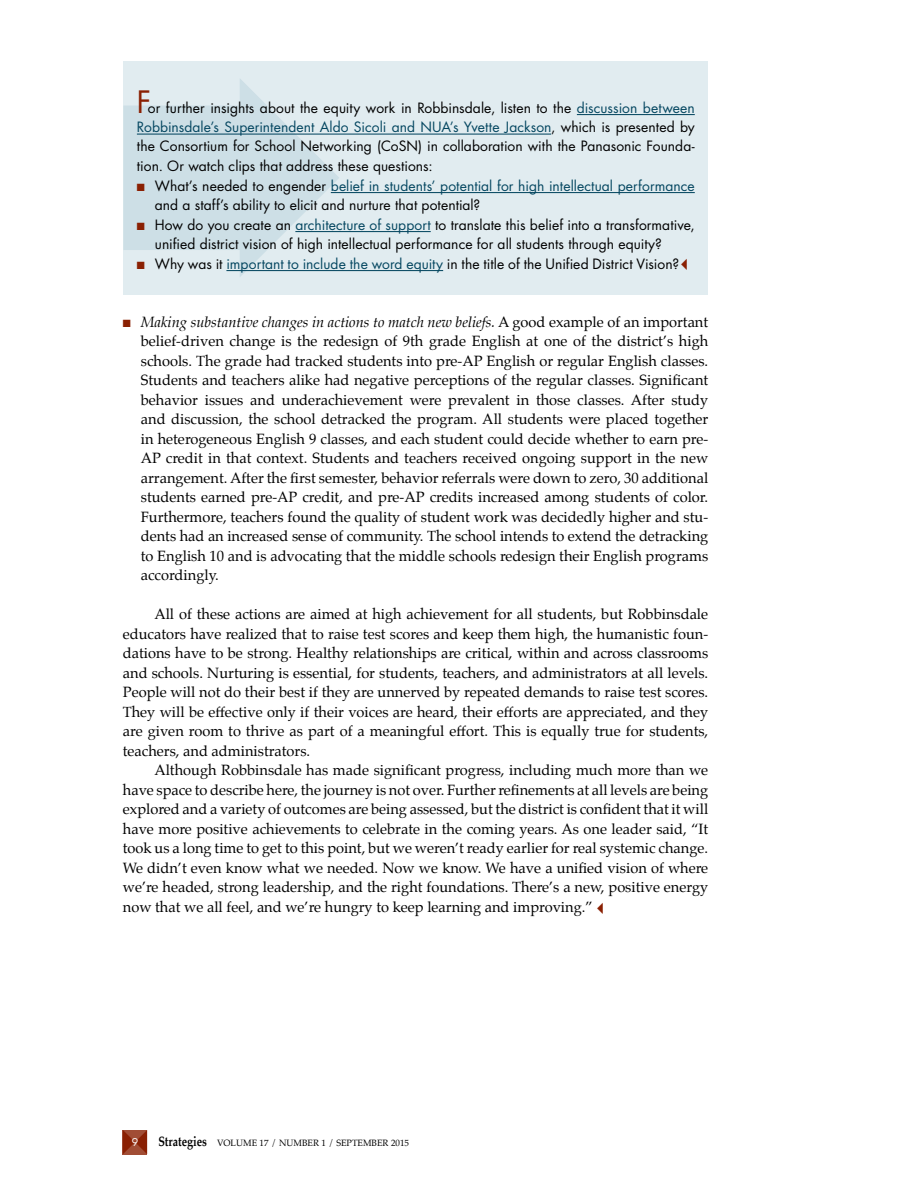
<style>
.page{position:relative;width:918px;height:1188px;background:#fff}
.page>*{position:absolute;margin:0;border:0;box-sizing:border-box;transform-origin:0 0}
.t1{font:14.7px/19.5px "Palatino";color:#000;text-align:justify}
.t2{font:13.8px/19.5px "Futura";color:#000}
.t3{font:10.5px "Futura";color:#fff}
.t4{font:9px "Palatino";color:#000}
.s1{font-size:30px;color:#8a2003}
.s2{color:#054761}
.s3{color:#8a2003}
.s4{font-style:italic}
.s5{font-weight:700;font-size:13.5px}
</style>
<div class="page">
<svg style="left:123px;top:1130px;width:24px;height:24px"></svg>
<div style="left:123px;top:62px;width:585px;height:234px;background:#e1ecf0"></div>
<svg style="left:123px;top:79px;width:216px;height:198px"></svg>
<hr style="left:577px;top:114px;width:118px;height:1px;background:#054761">
<hr style="left:137px;top:134px;width:414px;height:1px;background:#054761">
<hr style="left:331px;top:192px;width:364px;height:1px;background:#054761">
<hr style="left:295px;top:231px;width:136px;height:1px;background:#054761">
<hr style="left:226px;top:270px;width:217px;height:1px;background:#054761">
<p class="t2" style="left:137px;top:97px;width:559px;text-align:justify"><span class="s1">F</span>or further insights about the equity work in Robbinsdale, listen to the <span class="s2">discussion between Robbinsdale’s Superintendent Aldo Sicoli and NUA’s Yvette Jackson</span>, which is presented by the Consortium for School Networking (CoSN) in collaboration with the Panasonic Founda&shy;tion. Or watch clips that address these questions:</p>
<p class="t2" style="left:155px;top:175px;width:541px;text-indent:-18px"><span class="s3">■</span> What’s needed to engender <span class="s2">belief in students’ potential for high intellectual performance </span>and a staff’s ability to elicit and nurture that potential?</p>
<p class="t2" style="left:155px;top:214px;width:541px;text-indent:-18px"><span class="s3">■</span> How do you create an <span class="s2">architecture of support</span> to translate this belief into a transformative, unified district vision of high intellectual performance for all students through equity?</p>
<p class="t2" style="left:137px;top:253px;width:559px"><span class="s3">■</span> Why was it <span class="s2">important to include the word equity</span> in the title of the Unified District Vision?<span class="s3">✓</span></p>
<p class="t1" style="left:141px;top:312px;width:569px;text-indent:-18px"><span class="s3">■</span> <span class="s4">Making substantive changes in actions to match new beliefs.</span> A good example of an important belief-driven change is the redesign of 9th grade English at one of the district’s high schools. The grade had tracked students into pre-AP English or regular English classes.<br>Students and teachers alike had negative perceptions of the regular classes. Significant behavior issues and underachievement were prevalent in those classes. After study and discussion, the school detracked the program. All students were placed together in heterogeneous English 9 classes, and each student could decide whether to earn pre-AP credit in that context. Students and teachers received ongoing support in the new arrangement. After the first semester, behavior referrals were down to zero, 30 additional students earned pre-AP credit, and pre-AP credits increased among students of color.<br>Furthermore, teachers found the quality of student work was decidedly higher and stu&shy;dents had an increased sense of community. The school intends to extend the detracking to English 10 and is advocating that the middle schools redesign their English programs accordingly.</p>
<p class="t1" style="left:123px;top:605px;width:587px;text-indent:32px">All of these actions are aimed at high achievement for all students, but Robbinsdale educators have realized that to raise test scores and keep them high, the humanistic foun&shy;dations have to be strong. Healthy relationships are critical, within and across classrooms and schools. Nurturing is essential, for students, teachers, and administrators at all levels.<br>People will not do their best if they are unnerved by repeated demands to raise test scores.<br>They will be effective only if their voices are heard, their efforts are appreciated, and they are given room to thrive as part of a meaningful effort. This is equally true for students, teachers, and administrators.</p>
<p class="t1" style="left:123px;top:761px;width:587px;text-indent:32px">Although Robbinsdale has made significant progress, including much more than we have space to describe here, the journey is not over. Further refinements at all levels are being explored and a variety of outcomes are being assessed, but the district is confident that it will have more positive achievements to celebrate in the coming years. As one leader said, “It took us a long time to get to this point, but we weren’t ready earlier for real systemic change.<br>We didn’t even know what we needed. Now we know. We have a unified vision of where we’re headed, strong leadership, and the right foundations. There’s a new, positive energy now that we all feel, and we’re hungry to keep learning and improving.”<span class="s3">✓</span></p>
<p class="t3" style="left:132px;top:1135px;width:8px">9</p>
<p class="t4" style="left:158px;top:1135px;width:252px"><span class="s5">Strategies</span> Volume 17 / Number 1 / September 2015</p>
</div>
